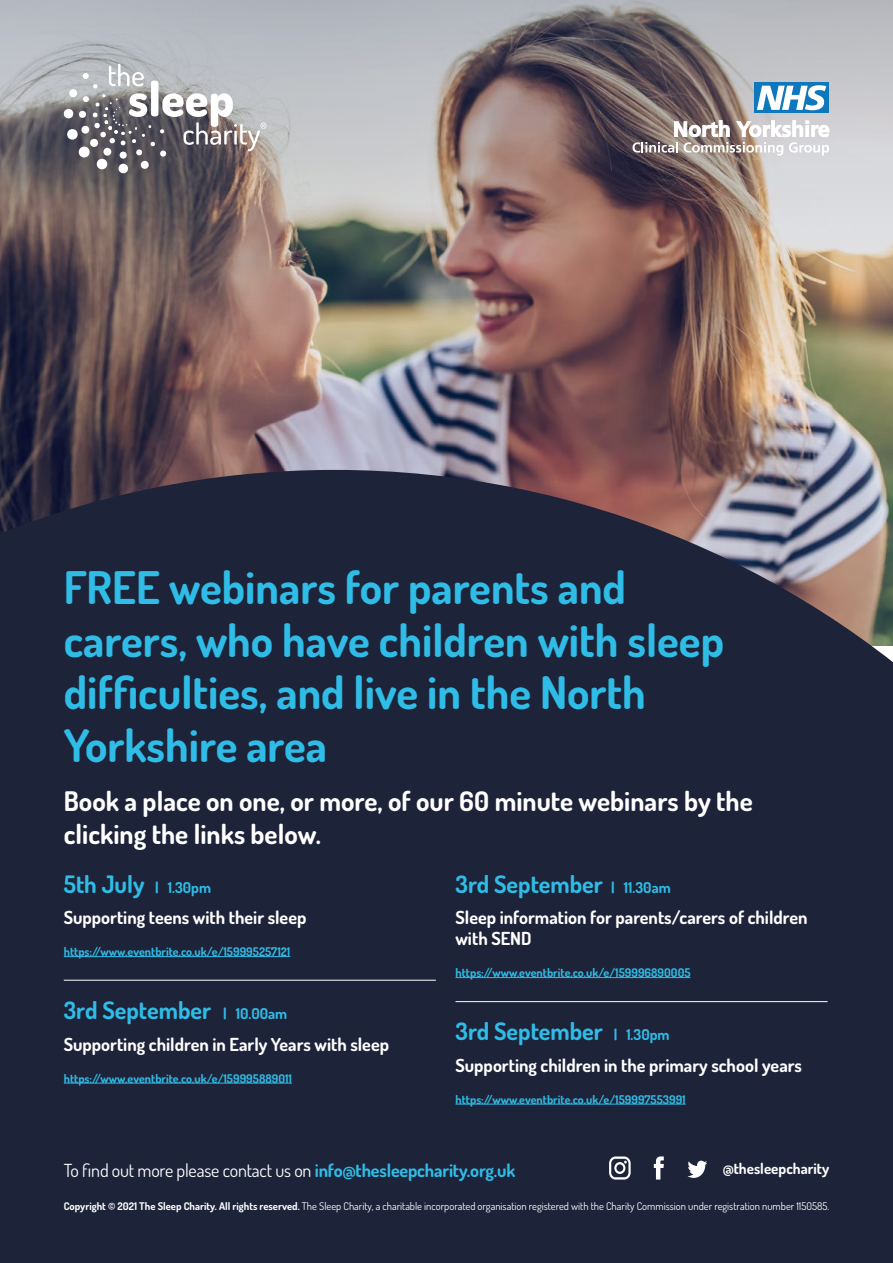
<style>
.page{position:relative;width:893px;height:1263px;background:#fff}
.page>*{position:absolute;margin:0;border:0;box-sizing:border-box;transform-origin:0 0}
.t1{font:700 45px/52.5px "Dosis";color:#2fbce6}
.t2{font:700 27px/33px "Dosis";color:#fff}
.t3{font:700 24px "Dosis";color:#2fbce6}
.t4{font:700 18px/21px "Dosis";color:#fff}
.t5{font:18px "Dosis";letter-spacing:-.01em;color:#fff}
.t6{font:700 15px "Dosis";color:#fff}
.t7{font:700 12px "Dosis";color:#2fbce6}
.t8{font:10.65px "Dosis";color:#fff}
.s1{font-size:15px}
.s2{font-weight:700;color:#2fbce6}
.s3{font-weight:700}
</style>
<div class="page">
<img style="left:0;top:0;width:893px;height:470px">
<svg style="left:63px;top:64px;width:203px;height:110px"></svg>
<div style="left:755px;top:83px;width:74px;height:30px;background:#0e77bd"></div>
<svg style="left:757px;top:85px;width:69px;height:25px"></svg>
<svg style="left:632px;top:120px;width:197px;height:36px"></svg>
<div style="left:0;top:470px;width:893px;height:793px;background:#1d2339"></div>
<hr style="left:64px;top:956px;width:226px;height:1px;background:#2fbce6">
<hr style="left:64px;top:1083px;width:228px;height:1px;background:#2fbce6">
<hr style="left:455px;top:977px;width:235px;height:1px;background:#2fbce6">
<hr style="left:455px;top:1104px;width:231px;height:1px;background:#2fbce6">
<hr style="left:64px;top:980px;width:372px;height:1px;background:#fff">
<hr style="left:455px;top:1001px;width:373px;height:1px;background:#fff">
<svg style="left:609px;top:1156px;width:22px;height:23px"></svg>
<svg style="left:687px;top:1161px;width:20px;height:17px"></svg>
<svg style="left:654px;top:1156px;width:10px;height:23px"></svg>
<h1 class="t1" style="left:64px;top:560px;width:662px">FREE webinars for parents and carers, who have children with sleep difficulties, and live in the North<br>Yorkshire area</h1>
<h2 class="t2" style="left:64px;top:784px;width:691px">Book a place on one, or more, of our 60 minute webinars by the clicking the links below.</h2>
<h3 class="t3" style="left:64px;top:868px;width:149px">5th July <span class="s1">| 1.30pm</span></h3>
<h3 class="t4" style="left:64px;top:907px;width:244px">Supporting teens with their sleep</h3>
<p class="t7" style="left:64px;top:944px;width:228px">https://www.eventbrite.co.uk/e/159995257121</p>
<h3 class="t3" style="left:455px;top:868px;width:217px">3rd September <span class="s1">| 11.30am</span></h3>
<h3 class="t4" style="left:455px;top:907px;width:354px">Sleep information for parents/carers of children with SEND</h3>
<p class="t7" style="left:455px;top:965px;width:236px">https://www.eventbrite.co.uk/e/159996890005</p>
<h3 class="t3" style="left:64px;top:995px;width:225px">3rd September <span class="s1">| 10.00am</span></h3>
<h3 class="t4" style="left:64px;top:1033px;width:327px">Supporting children in Early Years with sleep</h3>
<p class="t7" style="left:64px;top:1070px;width:230px">https://www.eventbrite.co.uk/e/159995889011</p>
<h3 class="t3" style="left:455px;top:1016px;width:216px">3rd September <span class="s1">| 1.30pm</span></h3>
<h3 class="t4" style="left:455px;top:1054px;width:348px">Supporting children in the primary school years</h3>
<p class="t7" style="left:455px;top:1091px;width:232px">https://www.eventbrite.co.uk/e/159997553991</p>
<p class="t6" style="left:723px;top:1158px;width:108px">@thesleepcharity</p>
<h3 class="t5" style="left:64px;top:1159px;width:453px">To find out more please contact us on <span class="s2">info@thesleepcharity.org.uk</span></h3>
<p class="t8" style="left:64px;top:1199px;width:767px"><span class="s3">Copyright © 2021 The Sleep Charity. All rights reserved.</span> The Sleep Charity, a charitable incorporated organisation registered with the Charity Commission under registration number 1150585.</p>
</div>
